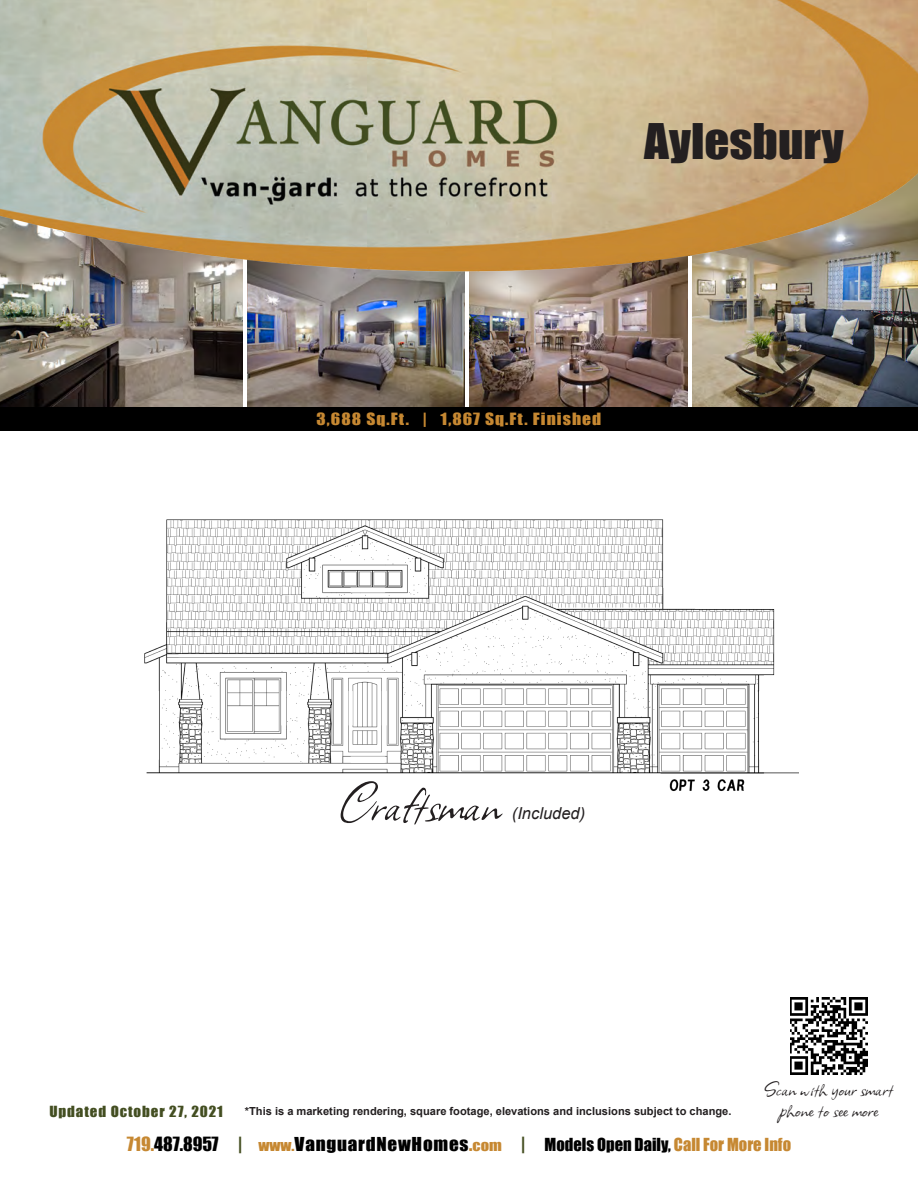
<style>
.page{position:relative;width:918px;height:1188px;background:#fff}
.page>*{position:absolute;margin:0;border:0;box-sizing:border-box;transform-origin:0 0}
.t1{font:60px "Allison ROB";color:#231f20}
.t2{font:45.15px "Impact";color:#231f20;scale:1.09 1}
.t3{font:24px/21px "Allison ROB";color:#231f20;text-align:center}
.t4{font:17.7px "Impact";letter-spacing:.04em;color:#000;scale:1.08 1}
.t5{font:italic 16.5px "Arial";color:#231f20}
.t6{font:15.45px "Impact";letter-spacing:.06em;color:#c68832;scale:1.13 1}
.t7{font:14.1px "Impact";letter-spacing:.06em;color:#434e21;scale:1.06 1}
.t8{font:700 11.1px "Arial";color:#231f20}
.s1{font-size:18px;color:#c68832}
.s2{font-size:18px}
.s3{font-size:18px;color:#444e21}
.s4{font-size:14.1px;color:#c68832}
.s5{font-size:16.5px}
.s6{font-size:16.5px;color:#c68832}
</style>
<div class="page">
<img style="left:0;top:0;width:918px;height:520px">
<img style="left:144px;top:520px;width:655px;height:271px">
<div style="left:0;top:407px;width:918px;height:24px;background:#000"></div>
<img style="left:790px;top:997px;width:78px;height:78px">
<p class="t2" style="left:644px;top:106px;width:185px">Aylesbury</p>
<p class="t6" style="left:317px;top:407px;width:253px">3,688 Sq.Ft. | 1,867 Sq.Ft. Finished</p>
<p class="t1" style="left:339px;top:770px;width:164px">Craftsman</p>
<p class="t5" style="left:512px;top:803px;width:75px">(Included)</p>
<p class="t3" style="left:765px;top:1079px;width:130px">Scan with yoursmart phonetoseemore</p>
<p class="t7" style="left:50px;top:1101px;width:165px">Updated October 27, 2021</p>
<p class="t8" style="left:245px;top:1104px;width:488px">*This is a marketing rendering, square footage, elevations and inclusions subject to change.</p>
<p class="t4" style="left:127px;top:1131px;width:617px"><span class="s1">719.</span><span class="s2">487.8957</span> <span class="s3">|</span> <span class="s4">www.</span>VanguardNewHomes<span class="s1">.</span><span class="s4">com</span> <span class="s3">|</span> <span class="s5">Models Open Daily,</span> <span class="s6">Call For More Info</span></p>
</div>
